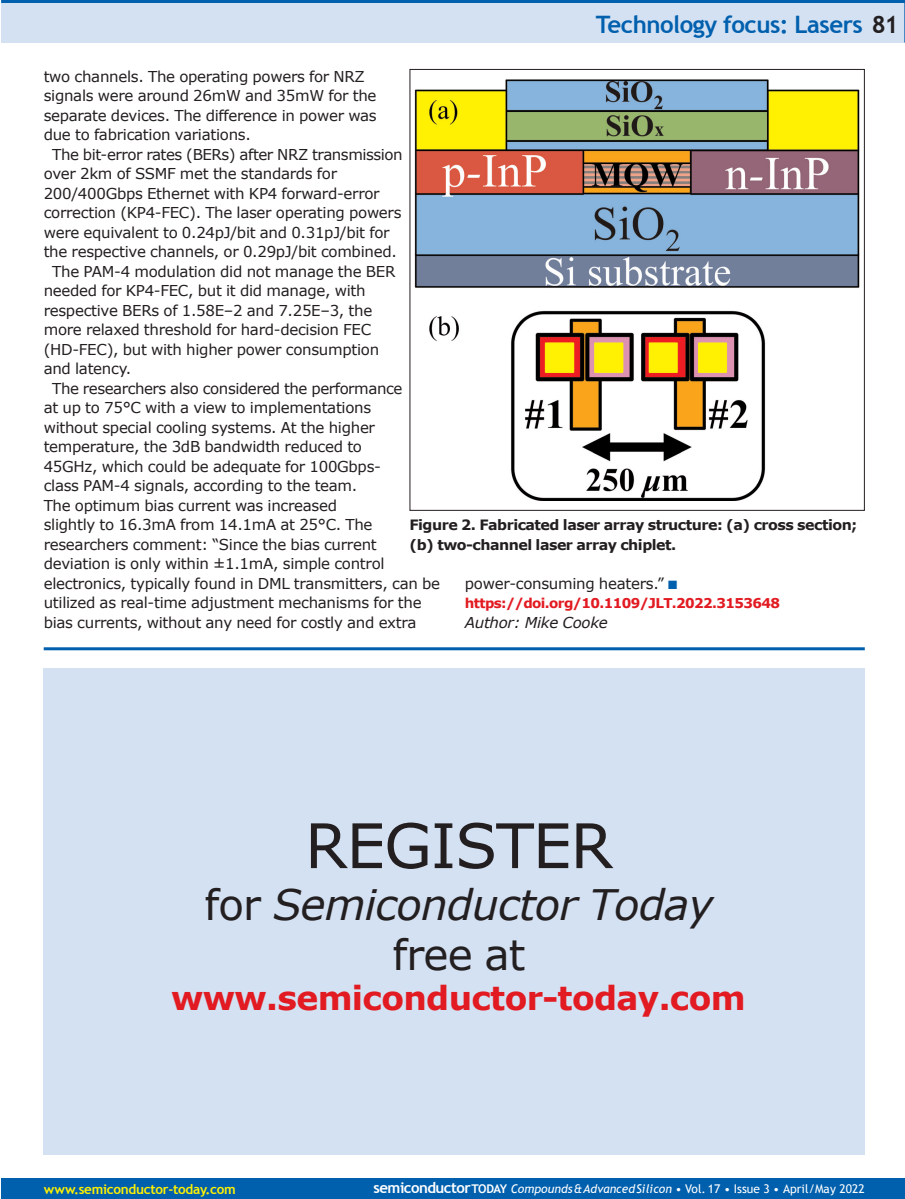
<style>
.page{position:relative;width:905px;height:1199px;background:#fff}
.page>*{position:absolute;margin:0;border:0;box-sizing:border-box;transform-origin:0 0}
.t1{font:61.5px "Verdana";letter-spacing:-.02em;color:#231f20}
.t2{font:italic 42px/49.5px "Verdana";letter-spacing:-.02em;color:#231f20;text-align:center}
.t3{font:700 33px "Verdana";letter-spacing:-.02em;color:#e21a21}
.t4{font:700 24px "Trebuchet MS";letter-spacing:-.02em;color:#0160ae}
.t5{font:15px "Verdana";letter-spacing:-.02em;color:#231f20}
.t6{font:italic 15px "Verdana";letter-spacing:-.02em;color:#231f20}
.t7{font:700 14.25px/19.5px "Verdana";letter-spacing:-.035em;color:#231f20}
.t8{font:700 13.5px "Verdana";letter-spacing:-.045em;color:#e21a21}
.t9{font:700 13.5px "Trebuchet MS";letter-spacing:-.02em;color:#fff101}
.t10{font:12px "Trebuchet MS";letter-spacing:.005em;color:#fff}
.s1{color:#231f20}
.s2{color:#0160ae}
.s3{font-style:normal}
.s4{font-weight:700;font-size:15px}
.s5{font-weight:700}
.s6{font-style:italic}
</style>
<div class="page">
<div style="left:1px;top:0;width:903px;height:43px;background:#d4e1f2"></div>
<hr style="left:904px;top:0;width:1px;height:43px;background:#0160ae">
<hr style="left:1px;top:0;width:903px;height:3px;background:#0160ae">
<div style="left:1px;top:1178px;width:903px;height:20px;background:#0160ae"></div>
<img style="left:414px;top:79px;width:446px;height:421px">
<div style="left:44px;top:668px;width:820px;height:486px;background:#d4e1f2"></div>
<hr style="left:44px;top:647px;width:820px;height:3px;background:#0160ae">
<p class="t4" style="left:596px;top:10px;width:304px">Technology focus: Lasers <span class="s1">81</span></p>
<p class="t5" style="left:44px;top:66px;width:323px">two channels. The operating powers for NRZ</p>
<p class="t5" style="left:44px;top:86px;width:334px">signals were around 26mW and 35mW for the</p>
<p class="t5" style="left:44px;top:105px;width:334px">separate devices. The difference in power was</p>
<p class="t5" style="left:44px;top:125px;width:209px">due to fabrication variations.</p>
<p class="t5" style="left:52px;top:144px;width:352px">The bit-error rates (BERs) after NRZ transmission</p>
<p class="t5" style="left:44px;top:164px;width:295px">over 2km of SSMF met the standards for</p>
<p class="t5" style="left:44px;top:183px;width:337px">200/400Gbps Ethernet with KP4 forward-error</p>
<p class="t5" style="left:44px;top:203px;width:359px">correction (KP4-FEC). The laser operating powers</p>
<p class="t5" style="left:44px;top:222px;width:347px">were equivalent to 0.24pJ/bit and 0.31pJ/bit for</p>
<p class="t5" style="left:44px;top:242px;width:354px">the respective channels, or 0.29pJ/bit combined.</p>
<p class="t5" style="left:52px;top:261px;width:345px">The PAM-4 modulation did not manage the BER</p>
<p class="t5" style="left:44px;top:281px;width:323px">needed for KP4-FEC, but it did manage, with</p>
<p class="t5" style="left:44px;top:300px;width:330px">respective BERs of 1.58E–2 and 7.25E–3, the</p>
<p class="t5" style="left:44px;top:320px;width:329px">more relaxed threshold for hard-decision FEC</p>
<p class="t5" style="left:44px;top:339px;width:337px">(HD-FEC), but with higher power consumption</p>
<p class="t5" style="left:44px;top:359px;width:89px">and latency.</p>
<p class="t5" style="left:52px;top:378px;width:351px">The researchers also considered the performance</p>
<p class="t5" style="left:44px;top:398px;width:329px">at up to 75°C with a view to implementations</p>
<p class="t5" style="left:44px;top:417px;width:333px">without special cooling systems. At the higher</p>
<p class="t5" style="left:44px;top:437px;width:320px">temperature, the 3dB bandwidth reduced to</p>
<p class="t5" style="left:44px;top:456px;width:339px">45GHz, which could be adequate for 100Gbps-</p>
<p class="t5" style="left:44px;top:476px;width:315px">class PAM-4 signals, according to the team.</p>
<p class="t5" style="left:44px;top:495px;width:295px">The optimum bias current was increased</p>
<p class="t5" style="left:44px;top:515px;width:330px">slightly to 16.3mA from 14.1mA at 25°C. The</p>
<p class="t5" style="left:44px;top:534px;width:334px">researchers comment: “Since the bias current</p>
<p class="t5" style="left:44px;top:554px;width:342px">deviation is only within ±1.1mA, simple control</p>
<p class="t5" style="left:44px;top:573px;width:398px">electronics, typically found in DML transmitters, can be</p>
<p class="t5" style="left:44px;top:593px;width:379px">utilized as real-time adjustment mechanisms for the</p>
<p class="t5" style="left:44px;top:612px;width:374px">bias currents, without any need for costly and extra</p>
<p class="t7" style="left:409px;top:515px;width:449px">Figure 2. Fabricated laser array structure: (a) cross section; (b) two-channel laser array chiplet.</p>
<p class="t5" style="left:465px;top:573px;width:214px">power-consuming heaters.” <span class="s2">■</span></p>
<p class="t8" style="left:465px;top:594px;width:317px">https://doi.org/10.1109/JLT.2022.3153648</p>
<p class="t6" style="left:465px;top:612px;width:144px">Author: Mike Cooke</p>
<p class="t1" style="left:305px;top:806px;width:310px">REGISTER</p>
<p class="t2" style="left:204px;top:878px;width:510px"><span class="s3">for</span> Semiconductor Today <span class="s3">free at</span></p>
<p class="t3" style="left:171px;top:977px;width:576px">www.semiconductor-today.com</p>
<p class="t9" style="left:44px;top:1180px;width:194px">www.semiconductor-today.com</p>
<p class="t10" style="left:373px;top:1181px;width:492px"><span class="s4">semiconductor</span><span class="s5">TODAY</span> <span class="s6">Compounds&amp;AdvancedSilicon</span> • Vol. 17 • Issue 3 • April/May 2022</p>
</div>
